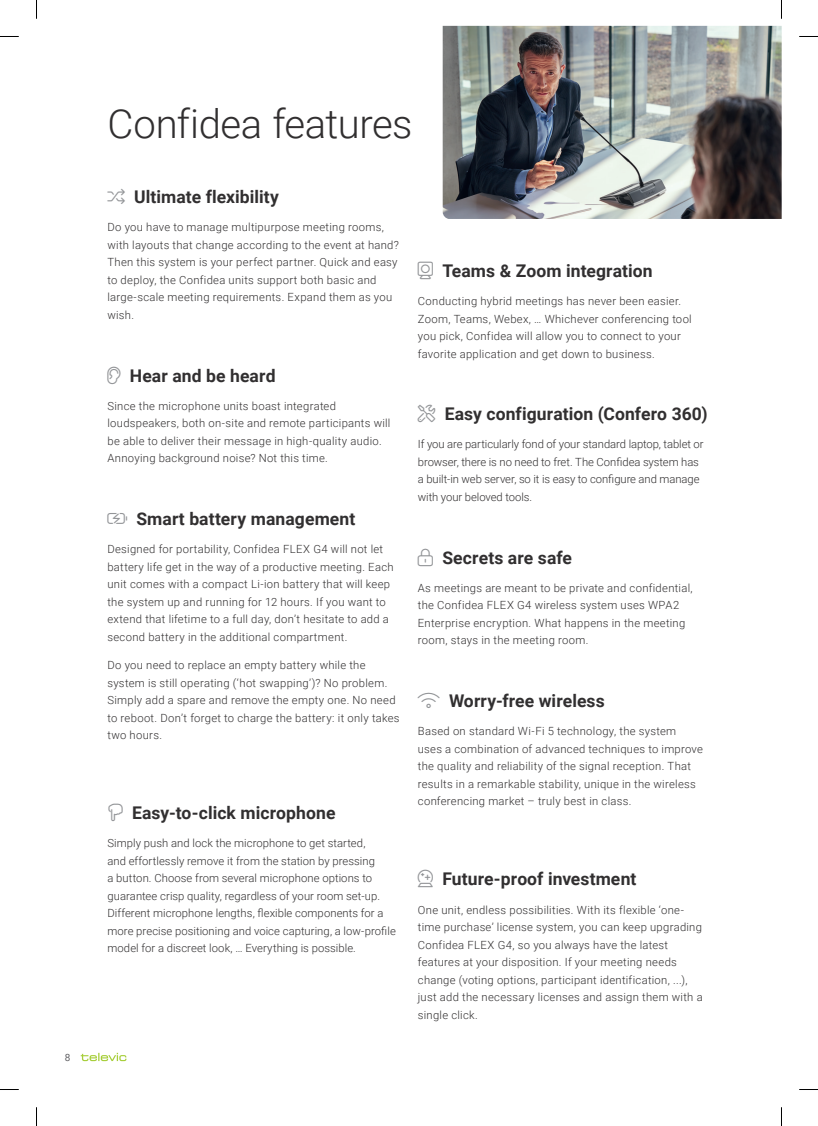
<style>
.page{position:relative;width:818px;height:1126px;background:#fff}
.page>*{position:absolute;margin:0;border:0;box-sizing:border-box;transform-origin:0 0}
.t1{font:300 40px "Roboto";letter-spacing:-.01em;color:#312f30}
.t2{font:700 17.5px "Roboto";letter-spacing:.005em;color:#312f30}
.t3{font:300 11.25px/17.5px "Roboto";letter-spacing:.025em;color:#312f30}
.t4{font:300 11.25px/17.5px "Roboto";letter-spacing:.005em;color:#312f30}
.t5{font:300 11.25px/17.5px "Roboto";letter-spacing:-.005em;color:#312f30}
.t6{font:10px "Roboto";color:#636366}
</style>
<div class="page">
<img style="left:442px;top:26px;width:339px;height:193px">
<svg style="left:81px;top:1052px;width:45px;height:8px"></svg>
<svg style="left:0;top:36px;width:19px;height:1px"></svg>
<svg style="left:799px;top:36px;width:18px;height:1px"></svg>
<svg style="left:0;top:1089px;width:19px;height:1px"></svg>
<svg style="left:799px;top:1089px;width:18px;height:1px"></svg>
<svg style="left:36px;top:0;width:1px;height:19px"></svg>
<svg style="left:36px;top:1107px;width:1px;height:18px"></svg>
<p class="t6" style="left:65px;top:1050px;width:7px">8</p>
<h1 class="t1" style="left:107px;top:96px;width:306px">Confidea features</h1>
<h2 class="t2" style="left:134px;top:185px;width:146px">Ultimate flexibility</h2>
<p class="t3" style="left:107px;top:218px;width:293px">Do you have to manage multipurpose meeting rooms, with layouts that change according to the event at hand?<br>Then this system is your perfect partner. Quick and easy to deploy, the Confidea units support both basic and large-scale meeting requirements. Expand them as you wish.</p>
<h2 class="t2" style="left:130px;top:363px;width:147px">Hear and be heard</h2>
<p class="t3" style="left:107px;top:396px;width:284px">Since the microphone units boast integrated loudspeakers, both on-site and remote participants will be able to deliver their message in high-quality audio.<br>Annoying background noise? Not this time.</p>
<h2 class="t2" style="left:136px;top:506px;width:220px">Smart battery management</h2>
<p class="t3" style="left:107px;top:540px;width:287px">Designed for portability, Confidea FLEX G4 will not let battery life get in the way of a productive meeting. Each unit comes with a compact Li-ion battery that will keep the system up and running for 12 hours. If you want to extend that lifetime to a full day, don’t hesitate to add a second battery in the additional compartment.</p>
<p class="t3" style="left:107px;top:655px;width:293px">Do you need to replace an empty battery while the system is still operating (‘hot swapping’)? No problem.<br>Simply add a spare and remove the empty one. No need to reboot. Don’t forget to charge the battery: it only takes two hours.</p>
<h2 class="t2" style="left:132px;top:800px;width:205px">Easy-to-click microphone</h2>
<p class="t4" style="left:107px;top:834px;width:290px">Simply push and lock the microphone to get started,<br>and effortlessly remove it from the station by pressing<br>a button. Choose from several microphone options to guarantee crisp quality, regardless of your room set-up.<br>Different microphone lengths, flexible components for a more precise positioning and voice capturing, a low-profile model for a discreet look, … Everything is possible.</p>
<h2 class="t2" style="left:442px;top:258px;width:211px">Teams &amp; Zoom integration</h2>
<p class="t3" style="left:417px;top:292px;width:275px">Conducting hybrid meetings has never been easier.<br>Zoom, Teams, Webex, … Whichever conferencing tool you pick, Confidea will allow you to connect to your favorite application and get down to business.</p>
<h2 class="t2" style="left:444px;top:402px;width:264px">Easy configuration (Confero 360)</h2>
<p class="t5" style="left:417px;top:435px;width:287px">If you are particularly fond of your standard laptop, tablet or browser, there is no need to fret. The Confidea system has a built-in web server, so it is easy to configure and manage with your beloved tools.</p>
<h2 class="t2" style="left:442px;top:545px;width:131px">Secrets are safe</h2>
<p class="t3" style="left:417px;top:578px;width:276px">As meetings are meant to be private and confidential, the Confidea FLEX G4 wireless system uses WPA2<br>Enterprise encryption. What happens in the meeting room, stays in the meeting room.</p>
<h2 class="t2" style="left:448px;top:688px;width:157px">Worry-free wireless</h2>
<p class="t3" style="left:417px;top:722px;width:286px">Based on standard Wi-Fi 5 technology, the system uses a combination of advanced techniques to improve the quality and reliability of the signal reception. That results in a remarkable stability, unique in the wireless conferencing market – truly best in class.</p>
<h2 class="t2" style="left:442px;top:866px;width:195px">Future-proof investment</h2>
<p class="t3" style="left:417px;top:900px;width:286px">One unit, endless possibilities. With its flexible ‘one&shy;time purchase’ license system, you can keep upgrading Confidea FLEX G4, so you always have the latest features at your disposition. If your meeting needs change (voting options, participant identification, ...), just add the necessary licenses and assign them with a single click.</p>
</div>
